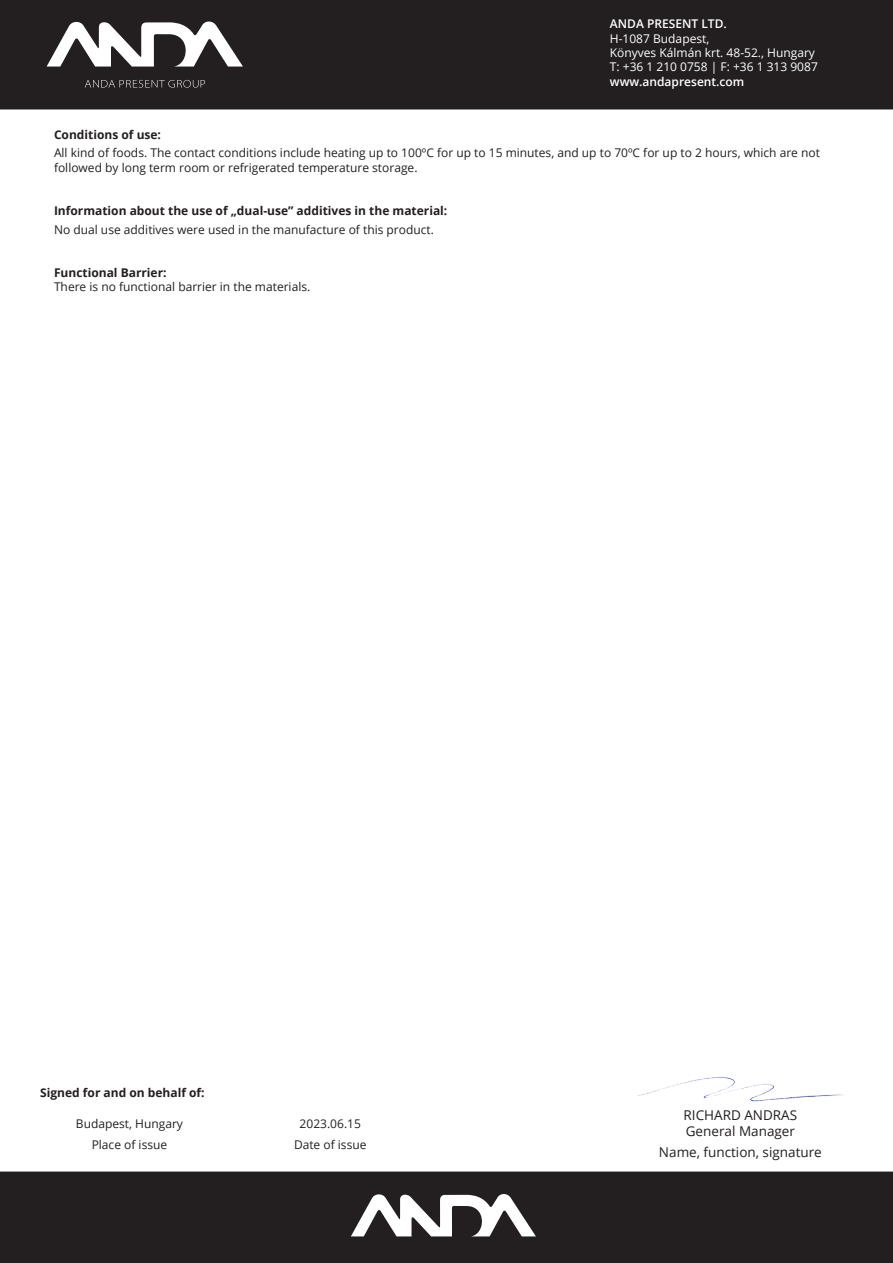
<style>
.page{position:relative;width:893px;height:1263px;background:#fff}
.page>*{position:absolute;margin:0;border:0;box-sizing:border-box;transform-origin:0 0}
.t1{font:13.5px "Open Sans";color:#231f20}
.cikkszam{font:12px/14.4px "Open Sans";color:#231f20}
.cikkszam-2{font:700 12px "Open Sans";color:#231f20}
.t2{font:12px/14.4px "Open Sans";color:#fff}
.t3{font:600 12px "Open Sans";color:#fff}
</style>
<div class="page">
<div style="left:0;top:1171px;width:893px;height:92px;background:#231f20"></div>
<svg style="left:351px;top:1193px;width:185px;height:43px"></svg>
<div style="left:0;top:0;width:893px;height:109px;background:#231f20"></div>
<svg style="left:47px;top:21px;width:196px;height:46px"></svg>
<svg style="left:85px;top:80px;width:120px;height:8px"></svg>
<img style="left:638px;top:1077px;width:205px;height:25px">
<p class="t3" style="left:610px;top:16px;width:118px">ANDA PRESENT LTD.</p>
<p class="t2" style="left:610px;top:31px;width:210px">H-1087 Budapest,<br>Könyves Kálmán krt. 48-52., Hungary<br>T: +36 1 210 0758 | F: +36 1 313 9087</p>
<p class="t3" style="left:610px;top:73px;width:136px">www.andapresent.com</p>
<p class="cikkszam-2" style="left:54px;top:126px;width:109px">Conditions of use:</p>
<p class="cikkszam" style="left:54px;top:145px;width:767px">All kind of foods. The contact conditions include heating up to 100ºC for up to 15 minutes, and up to 70ºC for up to 2 hours, which are not followed by long term room or refrigerated temperature storage.</p>
<p class="cikkszam-2" style="left:54px;top:202px;width:395px">Information about the use of „dual-use” additives in the material:</p>
<p class="cikkszam" style="left:54px;top:222px;width:381px">No dual use additives were used in the manufacture of this product.</p>
<p class="cikkszam-2" style="left:54px;top:264px;width:114px">Functional Barrier:</p>
<p class="cikkszam" style="left:54px;top:279px;width:258px">There is no functional barrier in the materials.</p>
<p class="cikkszam-2" style="left:40px;top:1084px;width:166px">Signed for and on behalf of:</p>
<p class="cikkszam" style="left:76px;top:1116px;width:109px">Budapest, Hungary</p>
<p class="cikkszam" style="left:92px;top:1137px;width:77px">Place of issue</p>
<p class="cikkszam" style="left:300px;top:1116px;width:63px">2023.06.15</p>
<p class="cikkszam" style="left:294px;top:1137px;width:74px">Date of issue</p>
<p class="t1" style="left:683px;top:1106px;width:115px">RICHARD ANDRAS</p>
<p class="t1" style="left:686px;top:1122px;width:111px">General Manager</p>
<p class="t1" style="left:659px;top:1143px;width:164px">Name, function, signature</p>
</div>
